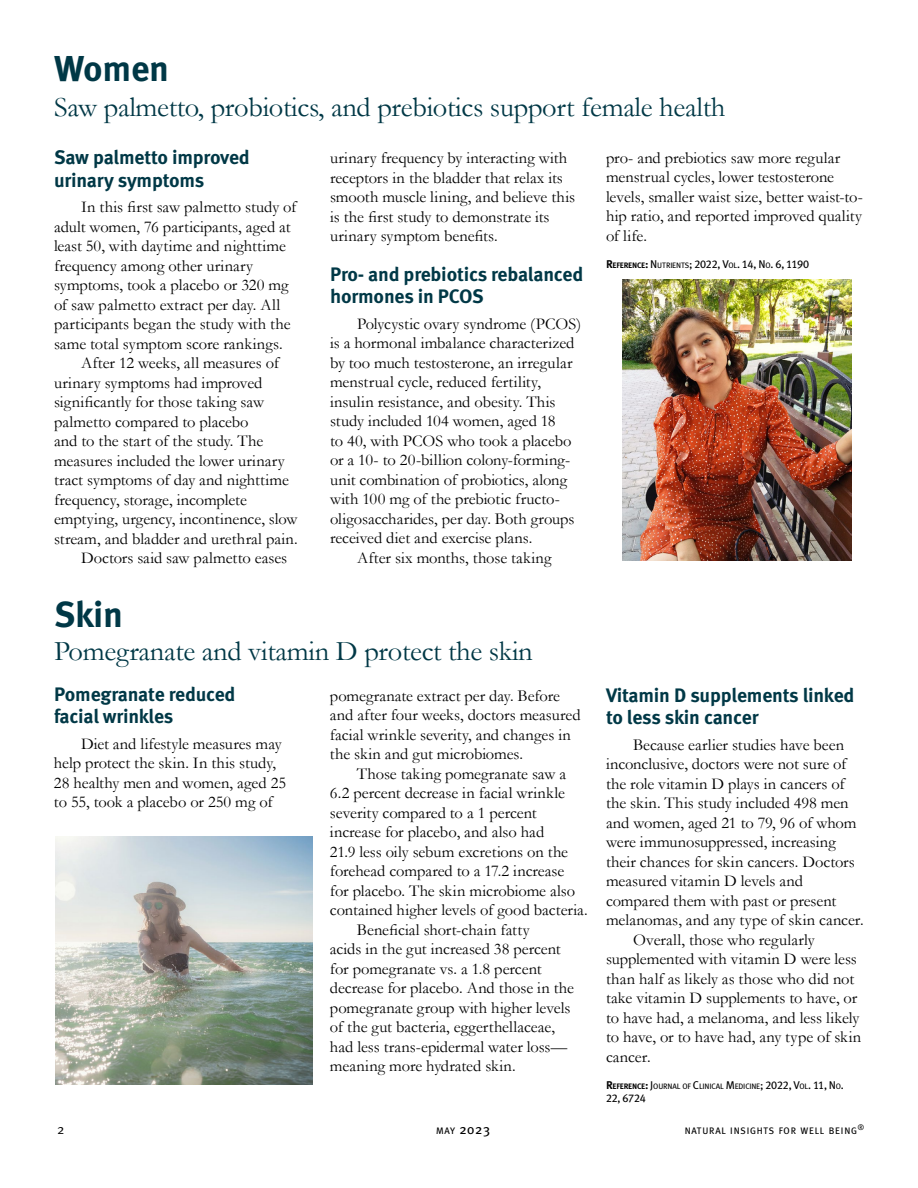
<style>
.page{position:relative;width:918px;height:1188px;background:#fff}
.page>*{position:absolute;margin:0;border:0;box-sizing:border-box;transform-origin:0 0}
.t1{font:700 36px "Meta OT";letter-spacing:-.01em;color:#003846}
.t2{font:28.5px "Garamond";letter-spacing:-.01em;color:#003846}
.t3{font:700 19.5px/22.5px "Meta OT";letter-spacing:-.01em;color:#003846}
.t4{font:16.5px/19.5px "Garamond";color:#000}
.t5{font:13.5px "Meta Plus";color:#000}
.t6{font:13.5px "Meta OT";color:#000}
.t7{font:11.25px "Meta Plus Book Caps";letter-spacing:-.025em;color:#000}
.t8{font:9.45px "Meta Plus";letter-spacing:.075em;color:#000}
.t9{font:7.8px "Meta Plus Book Caps";letter-spacing:-.02em;color:#000}
.t10{font:7.8px "Meta Plus";color:#000}
.s1{font-family:"Meta Plus Bold Caps"}
.s2{font-family:"Meta Plus Bold Caps";font-size:7.8px}
.s3{font-size:7.8px}
.s4{font-family:"Meta Plus Bold Caps";font-size:11.25px}
.s5{font-size:11.25px}
.s6{font-size:9.45px}
</style>
<div class="page">
<img style="left:623px;top:280px;width:229px;height:280px">
<img style="left:56px;top:836px;width:256px;height:249px">
<h1 class="t1" style="left:54px;top:46px;width:117px">Women</h1>
<h2 class="t2" style="left:54px;top:88px;width:673px">Saw palmetto, probiotics, and prebiotics support female health</h2>
<p class="t3" style="left:54px;top:146px;width:197px">Saw palmetto improved urinary symptoms</p>
<p class="t4" style="left:81px;top:197px;width:217px">In this first saw palmetto study of</p>
<p class="t4" style="left:54px;top:216px;width:238px">adult women, 76 participants, aged at</p>
<p class="t4" style="left:54px;top:236px;width:234px">least 50, with daytime and nighttime</p>
<p class="t4" style="left:54px;top:255px;width:201px">frequency among other urinary</p>
<p class="t4" style="left:54px;top:275px;width:236px">symptoms, took a placebo or 320 mg</p>
<p class="t4" style="left:54px;top:294px;width:228px">of saw palmetto extract per day. All</p>
<p class="t4" style="left:54px;top:314px;width:238px">participants began the study with the</p>
<p class="t4" style="left:54px;top:333px;width:230px">same total symptom score rankings.</p>
<p class="t4" style="left:81px;top:353px;width:200px">After 12 weeks, all measures of</p>
<p class="t4" style="left:54px;top:372px;width:210px">urinary symptoms had improved</p>
<p class="t4" style="left:54px;top:392px;width:212px">significantly for those taking saw</p>
<p class="t4" style="left:54px;top:411px;width:196px">palmetto compared to placebo</p>
<p class="t4" style="left:54px;top:431px;width:211px">and to the start of the study. The</p>
<p class="t4" style="left:54px;top:450px;width:232px">measures included the lower urinary</p>
<p class="t4" style="left:54px;top:470px;width:237px">tract symptoms of day and nighttime</p>
<p class="t4" style="left:54px;top:489px;width:194px">frequency, storage, incomplete</p>
<p class="t4" style="left:54px;top:509px;width:245px">emptying, urgency, incontinence, slow</p>
<p class="t4" style="left:54px;top:528px;width:245px">stream, and bladder and urethral pain.</p>
<p class="t4" style="left:81px;top:548px;width:208px">Doctors said saw palmetto eases</p>
<p class="t4" style="left:606px;top:147px;width:259px">pro- and prebiotics saw more regular menstrual cycles, lower testosterone levels, smaller waist size, better waist-to&shy;hip ratio, and reported improved quality of life.</p>
<p class="t7" style="left:606px;top:257px;width:205px"><span class="s1">R</span><span class="s2">EFERENCE</span><span class="s1">:</span> N <span class="s3">UTRIENTS</span>; 2022, V<span class="s3">OL</span>. 14, N <span class="s3">O</span>. 6, 1190</p>
<p class="t4" style="left:330px;top:148px;width:247px">urinary frequency by interacting with receptors in the bladder that relax its smooth muscle lining, and believe this is the first study to demonstrate its urinary symptom benefits.</p>
<p class="t3" style="left:330px;top:263px;width:255px">Pro- and prebiotics rebalanced hormones in PCOS</p>
<p class="t4" style="left:357px;top:313px;width:226px">Polycystic ovary syndrome (PCOS)</p>
<p class="t4" style="left:330px;top:333px;width:246px">is a hormonal imbalance characterized</p>
<p class="t4" style="left:330px;top:352px;width:244px">by too much testosterone, an irregular</p>
<p class="t4" style="left:330px;top:372px;width:212px">menstrual cycle, reduced fertility,</p>
<p class="t4" style="left:330px;top:391px;width:227px">insulin resistance, and obesity. This</p>
<p class="t4" style="left:330px;top:411px;width:227px">study included 104 women, aged 18</p>
<p class="t4" style="left:330px;top:430px;width:243px">to 40, with PCOS who took a placebo</p>
<p class="t4" style="left:330px;top:450px;width:242px">or a 10- to 20-billion colony-forming-</p>
<p class="t4" style="left:330px;top:469px;width:239px">unit combination of probiotics, along</p>
<p class="t4" style="left:330px;top:489px;width:232px">with 100 mg of the prebiotic fructo-</p>
<p class="t4" style="left:330px;top:508px;width:246px">oligosaccharides, per day. Both groups</p>
<p class="t4" style="left:330px;top:528px;width:204px">received diet and exercise plans.</p>
<p class="t4" style="left:357px;top:547px;width:196px">After six months, those taking</p>
<h1 class="t1" style="left:54px;top:591px;width:71px">Skin</h1>
<h2 class="t2" style="left:54px;top:632px;width:480px">Pomegranate and vitamin D protect the skin</h2>
<p class="t3" style="left:54px;top:683px;width:183px">Pomegranate reduced facial wrinkles</p>
<p class="t4" style="left:54px;top:734px;width:234px;text-indent:27px">Diet and lifestyle measures may help protect the skin. In this study,<br>28 healthy men and women, aged 25 to 55, took a placebo or 250 mg of</p>
<p class="t4" style="left:330px;top:685px;width:252px">pomegranate extract per day. Before and after four weeks, doctors measured facial wrinkle severity, and changes in the skin and gut microbiomes.</p>
<p class="t4" style="left:357px;top:763px;width:211px">Those taking pomegranate saw a</p>
<p class="t4" style="left:330px;top:783px;width:237px">6.2 percent decrease in facial wrinkle</p>
<p class="t4" style="left:330px;top:802px;width:208px">severity compared to a 1 percent</p>
<p class="t4" style="left:330px;top:822px;width:216px">increase for placebo, and also had</p>
<p class="t4" style="left:330px;top:841px;width:240px">21.9 less oily sebum excretions on the</p>
<p class="t4" style="left:330px;top:861px;width:236px">forehead compared to a 17.2 increase</p>
<p class="t4" style="left:330px;top:880px;width:247px">for placebo. The skin microbiome also</p>
<p class="t4" style="left:330px;top:900px;width:259px">contained higher levels of good bacteria.</p>
<p class="t4" style="left:357px;top:919px;width:174px">Beneficial short-chain fatty</p>
<p class="t4" style="left:330px;top:939px;width:232px">acids in the gut increased 38 percent</p>
<p class="t4" style="left:330px;top:958px;width:213px">for pomegranate vs. a 1.8 percent</p>
<p class="t4" style="left:330px;top:978px;width:246px">decrease for placebo. And those in the</p>
<p class="t4" style="left:330px;top:997px;width:242px">pomegranate group with higher levels</p>
<p class="t4" style="left:330px;top:1017px;width:227px">of the gut bacteria, eggerthellaceae,</p>
<p class="t4" style="left:330px;top:1037px;width:239px">had less trans-epidermal water loss—</p>
<p class="t4" style="left:330px;top:1056px;width:187px">meaning more hydrated skin.</p>
<p class="t3" style="left:606px;top:684px;width:250px">Vitamin D supplements linked to less skin cancer</p>
<p class="t4" style="left:633px;top:735px;width:213px">Because earlier studies have been</p>
<p class="t4" style="left:606px;top:754px;width:242px">inconclusive, doctors were not sure of</p>
<p class="t4" style="left:606px;top:774px;width:240px">the role vitamin D plays in cancers of</p>
<p class="t4" style="left:606px;top:793px;width:244px">the skin. This study included 498 men</p>
<p class="t4" style="left:606px;top:813px;width:252px">and women, aged 21 to 79, 96 of whom</p>
<p class="t4" style="left:606px;top:832px;width:231px">were immunosuppressed, increasing</p>
<p class="t4" style="left:606px;top:852px;width:250px">their chances for skin cancers. Doctors</p>
<p class="t4" style="left:606px;top:871px;width:199px">measured vitamin D levels and</p>
<p class="t4" style="left:606px;top:891px;width:232px">compared them with past or present</p>
<p class="t4" style="left:606px;top:910px;width:259px">melanomas, and any type of skin cancer.</p>
<p class="t4" style="left:633px;top:930px;width:183px">Overall, those who regularly</p>
<p class="t4" style="left:606px;top:949px;width:252px">supplemented with vitamin D were less</p>
<p class="t4" style="left:606px;top:969px;width:250px">than half as likely as those who did not</p>
<p class="t4" style="left:606px;top:988px;width:253px">take vitamin D supplements to have, or</p>
<p class="t4" style="left:606px;top:1008px;width:255px">to have had, a melanoma, and less likely</p>
<p class="t4" style="left:606px;top:1027px;width:257px">to have, or to have had, any type of skin</p>
<p class="t4" style="left:606px;top:1047px;width:46px">cancer.</p>
<p class="t9" style="left:606px;top:1082px;width:239px"><span class="s4">R</span><span class="s1">EFERENCE</span><span class="s4">:</span> <span class="s5">J</span>OURNAL OF <span class="s5">C</span>LINICAL <span class="s5">M</span>EDICINE<span class="s5">; 2022, V</span>OL<span class="s5">. 11, N</span> O<span class="s5">.</span></p>
<p class="t7" style="left:606px;top:1092px;width:41px">22, 6724</p>
<p class="t10" style="left:858px;top:1122px;width:8px">®</p>
<p class="t6" style="left:57px;top:1121px;width:9px">2</p>
<p class="t5" style="left:436px;top:1122px;width:56px"><span class="s6">MAY</span> 2023</p>
<p class="t8" style="left:685px;top:1125px;width:174px">NATURAL INSIGHTS FOR WELL BEING</p>
</div>
